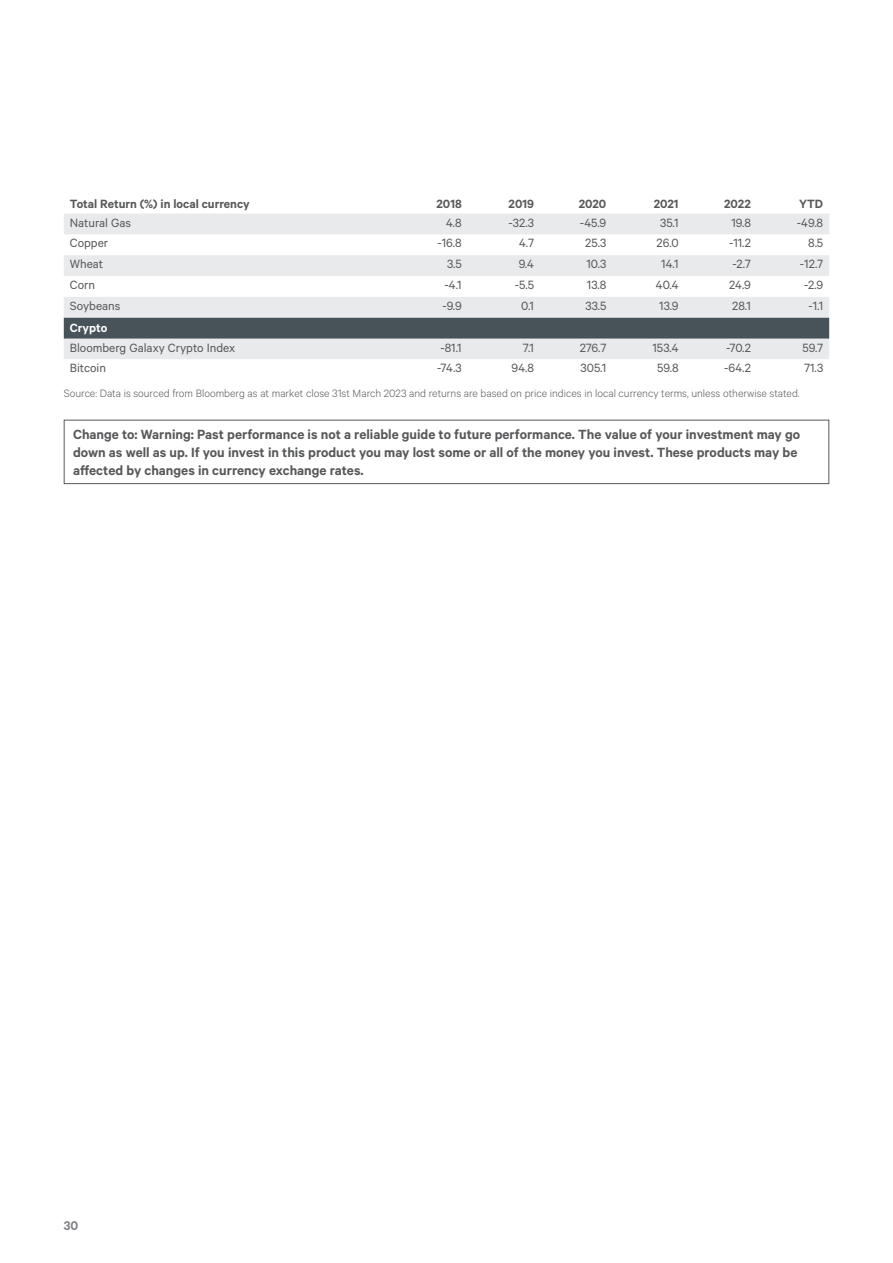
<style>
.page{position:relative;width:893px;height:1263px;background:#fff}
.page>*{position:absolute;margin:0;border:0;box-sizing:border-box;transform-origin:0 0}
.t1{font:600 15px/18px "Calibre";color:#57585a}
.t2{font:600 14.25px "Calibre";color:#808285}
.t3{font:13.5px "Calibre";color:#57585a}
.t4{font:600 13.5px "Calibre";color:#57585a}
.t5{font:600 13.5px "Calibre";color:#fff}
.Source{font:300 12px "Calibre";color:#57585a}
</style>
<div class="page">
<div style="left:64px;top:420px;width:765px;height:64px;border:1px solid #57585a"></div>
<svg style="left:64px;top:214px;width:765px;height:145px;fill:#e9eaeb"></svg>
<div style="left:64px;top:318px;width:765px;height:21px;background:#475259"></div>
<p class="t4" style="left:70px;top:195px;width:182px">Total Return (%) in local currency</p>
<p class="t4" style="left:436px;top:195px;width:27px">2018</p>
<p class="t4" style="left:509px;top:195px;width:27px">2019</p>
<p class="t4" style="left:579px;top:195px;width:29px">2020</p>
<p class="t4" style="left:654px;top:195px;width:26px">2021</p>
<p class="t4" style="left:724px;top:195px;width:28px">2022</p>
<p class="t4" style="left:799px;top:195px;width:26px">YTD</p>
<p class="t3" style="left:70px;top:214px;width:63px">Natural Gas</p>
<p class="t3" style="left:446px;top:214px;width:17px">4.8</p>
<p class="t3" style="left:508px;top:214px;width:27px">-32.3</p>
<p class="t3" style="left:580px;top:214px;width:28px">-45.9</p>
<p class="t3" style="left:660px;top:214px;width:20px">35.1</p>
<p class="t3" style="left:731px;top:214px;width:21px">19.8</p>
<p class="t3" style="left:797px;top:214px;width:28px">-49.8</p>
<p class="t3" style="left:70px;top:235px;width:40px">Copper</p>
<p class="t3" style="left:438px;top:235px;width:26px">-16.8</p>
<p class="t3" style="left:519px;top:235px;width:16px">4.7</p>
<p class="t3" style="left:585px;top:235px;width:23px">25.3</p>
<p class="t3" style="left:657px;top:235px;width:23px">26.0</p>
<p class="t3" style="left:729px;top:235px;width:23px">-11.2</p>
<p class="t3" style="left:808px;top:235px;width:17px">8.5</p>
<p class="t3" style="left:70px;top:256px;width:35px">Wheat</p>
<p class="t3" style="left:447px;top:256px;width:16px">3.5</p>
<p class="t3" style="left:519px;top:256px;width:17px">9.4</p>
<p class="t3" style="left:586px;top:256px;width:21px">10.3</p>
<p class="t3" style="left:661px;top:256px;width:19px">14.1</p>
<p class="t3" style="left:732px;top:256px;width:20px">-2.7</p>
<p class="t3" style="left:800px;top:256px;width:25px">-12.7</p>
<p class="t3" style="left:70px;top:277px;width:27px">Corn</p>
<p class="t3" style="left:444px;top:277px;width:19px">-4.1</p>
<p class="t3" style="left:515px;top:277px;width:21px">-5.5</p>
<p class="t3" style="left:587px;top:277px;width:21px">13.8</p>
<p class="t3" style="left:656px;top:277px;width:24px">40.4</p>
<p class="t3" style="left:729px;top:277px;width:23px">24.9</p>
<p class="t3" style="left:804px;top:277px;width:21px">-2.9</p>
<p class="t3" style="left:70px;top:298px;width:52px">Soybeans</p>
<p class="t3" style="left:442px;top:298px;width:21px">-9.9</p>
<p class="t3" style="left:521px;top:298px;width:14px">0.1</p>
<p class="t3" style="left:585px;top:298px;width:22px">33.5</p>
<p class="t3" style="left:659px;top:298px;width:21px">13.9</p>
<p class="t3" style="left:732px;top:298px;width:20px">28.1</p>
<p class="t3" style="left:808px;top:298px;width:16px">-1.1</p>
<p class="t5" style="left:70px;top:320px;width:39px">Crypto</p>
<p class="t3" style="left:70px;top:339px;width:167px">Bloomberg Galaxy Crypto Index</p>
<p class="t3" style="left:440px;top:339px;width:23px">-81.1</p>
<p class="t3" style="left:523px;top:339px;width:13px">7.1</p>
<p class="t3" style="left:580px;top:339px;width:28px">276.7</p>
<p class="t3" style="left:652px;top:339px;width:28px">153.4</p>
<p class="t3" style="left:726px;top:339px;width:26px">-70.2</p>
<p class="t3" style="left:802px;top:339px;width:22px">59.7</p>
<p class="t3" style="left:70px;top:360px;width:38px">Bitcoin</p>
<p class="t3" style="left:437px;top:360px;width:26px">-74.3</p>
<p class="t3" style="left:512px;top:360px;width:24px">94.8</p>
<p class="t3" style="left:581px;top:360px;width:27px">305.1</p>
<p class="t3" style="left:657px;top:360px;width:23px">59.8</p>
<p class="t3" style="left:724px;top:360px;width:28px">-64.2</p>
<p class="t3" style="left:804px;top:360px;width:20px">71.3</p>
<p class="Source" style="left:64px;top:386px;width:737px">Source: Data is sourced from Bloomberg as at market close 31st March 2023 and returns are based on price indices in local currency terms, unless otherwise stated.</p>
<p class="t1" style="left:73px;top:425px;width:729px">Change to: Warning: Past performance is not a reliable guide to future performance. The value of your investment may go down as well as up. If you invest in this product you may lost some or all of the money you invest. These products may be affected by changes in currency exchange rates.</p>
<p class="t2" style="left:64px;top:1217px;width:16px">30</p>
</div>
